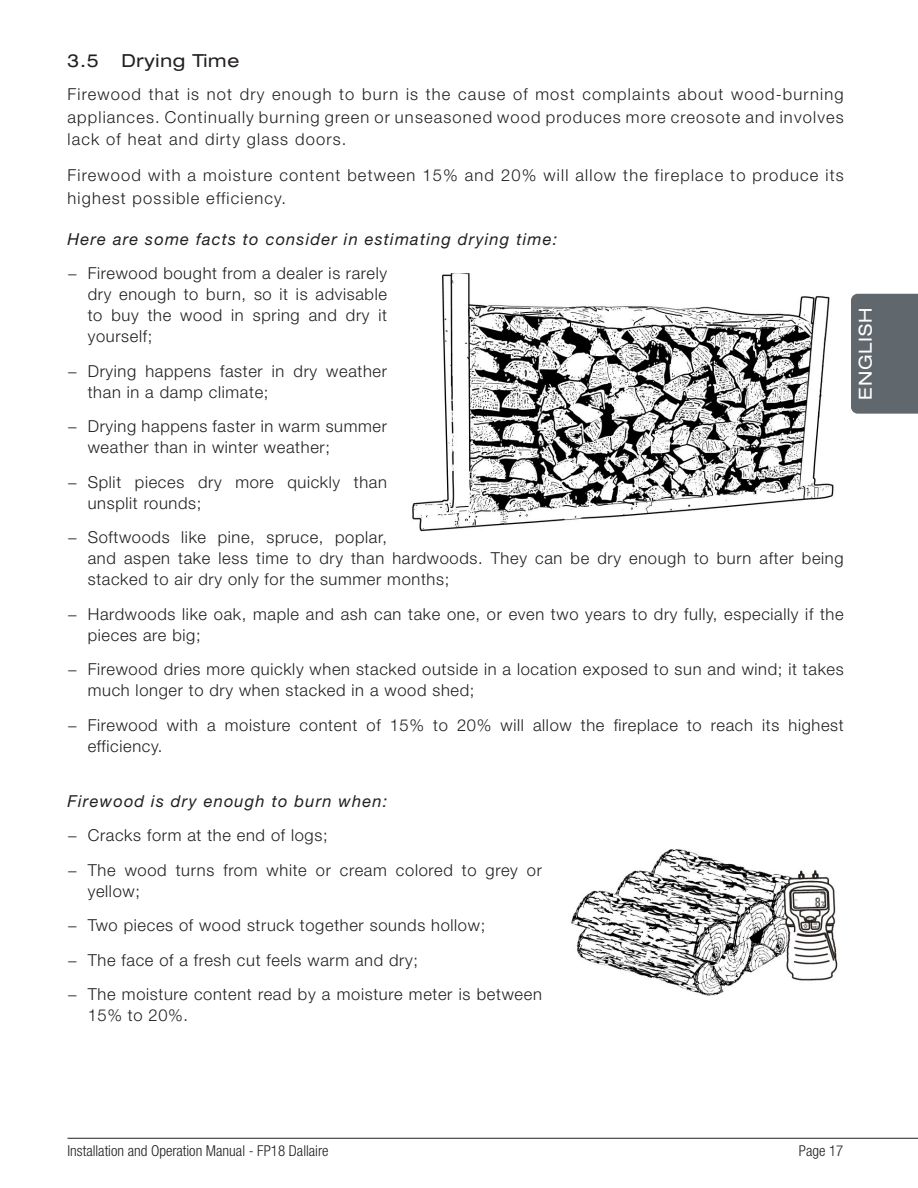
<style>
.page{position:relative;width:918px;height:1188px;background:#fff}
.page>*{position:absolute;margin:0;border:0;box-sizing:border-box;transform-origin:0 0}
.t1{font:expanded 18px "Helvetica Neue LT Std";letter-spacing:.04em;color:#231f20}
.t2{font:expanded 18px "Helvetica Neue LT Std";letter-spacing:.04em;color:#fff}
.t3{font:300 16.5px/21px "Helvetica Neue LT Std";letter-spacing:.04em;color:#231f20}
.t4{font:300 16.5px/22.5px "Helvetica Neue LT Std";letter-spacing:.07em;color:#231f20}
.t5{font:italic 16.5px "Helvetica Neue LT Std";letter-spacing:.07em;color:#231f20}
.t6{font:300 condensed 15px "Helvetica Neue LT Std";color:#231f20}
</style>
<div class="page">
<hr style="left:68px;top:1138px;width:850px;height:1px;background:#231f20">
<div style="left:851px;top:294px;width:67px;height:120px;background:#60676d"></div>
<img style="left:412px;top:273px;width:422px;height:258px">
<img style="left:571px;top:849px;width:267px;height:147px">
<p class="t1" style="left:68px;top:50px;width:33px">3.5</p>
<p class="t1" style="left:122px;top:50px;width:119px">Drying Time</p>
<p class="t3" style="left:68px;top:83px;width:778px;line-height:22.5px;text-align:justify">Firewood that is not dry enough to burn is the cause of most complaints about wood-burning appliances. Continually burning green or unseasoned wood produces more creosote and involves lack of heat and dirty glass doors.</p>
<p class="t4" style="left:68px;top:164px;width:778px">Firewood with a moisture content between 15% and 20% will allow the fireplace to produce its highest possible efficiency.</p>
<p class="t5" style="left:68px;top:229px;width:491px">Here are some facts to consider in estimating drying time:</p>
<p class="t3" style="left:88px;top:263px;width:301px;text-align:justify;text-indent:-20px">− Firewood bought from a dealer is rarely dry enough to burn, so it is advisable to buy the wood in spring and dry it yourself;</p>
<p class="t3" style="left:88px;top:360px;width:301px;text-indent:-20px">− Drying happens faster in dry weather than in a damp climate;</p>
<p class="t3" style="left:88px;top:416px;width:301px;text-indent:-20px">− Drying happens faster in warm summer weather than in winter weather;</p>
<p class="t3" style="left:88px;top:471px;width:301px;text-indent:-20px">− Split pieces dry more quickly than unsplit rounds;</p>
<p class="t3" style="left:88px;top:527px;width:757px;text-indent:-20px">− Softwoods like pine, spruce, poplar,<br>and aspen take less time to dry than hardwoods. They can be dry enough to burn after being stacked to air dry only for the summer months;</p>
<p class="t3" style="left:88px;top:603px;width:757px;text-indent:-20px">− Hardwoods like oak, maple and ash can take one, or even two years to dry fully, especially if the pieces are big;</p>
<p class="t3" style="left:88px;top:659px;width:758px;text-indent:-20px">− Firewood dries more quickly when stacked outside in a location exposed to sun and wind; it takes much longer to dry when stacked in a wood shed;</p>
<p class="t3" style="left:88px;top:714px;width:758px;text-indent:-20px">− Firewood with a moisture content of 15% to 20% will allow the fireplace to reach its highest efficiency.</p>
<p class="t5" style="left:68px;top:791px;width:321px">Firewood is dry enough to burn when:</p>
<p class="t3" style="left:68px;top:818px;width:476px;line-height:34.5px">− Cracks form at the end of logs;<br>− The wood turns from white or cream colored to grey or</p>
<p class="t3" style="left:68px;top:873px;width:476px;line-height:34.5px;text-indent:20px">yellow;<br>− Two pieces of wood struck together sounds hollow;<br>− The face of a fresh cut feels warm and dry;<br>− The moisture content read by a moisture meter is between</p>
<p class="t3" style="left:88px;top:1005px;width:102px">15% to 20%.</p>
<p class="t2" style="left:854px;top:400px;width:93px;rotate:-90deg">ENGLISH</p>
<p class="t6" style="left:68px;top:1142px;width:263px">Installation and Operation Manual - FP18 Dallaire</p>
<p class="t6" style="left:799px;top:1142px;width:46px">Page 17</p>
</div>
